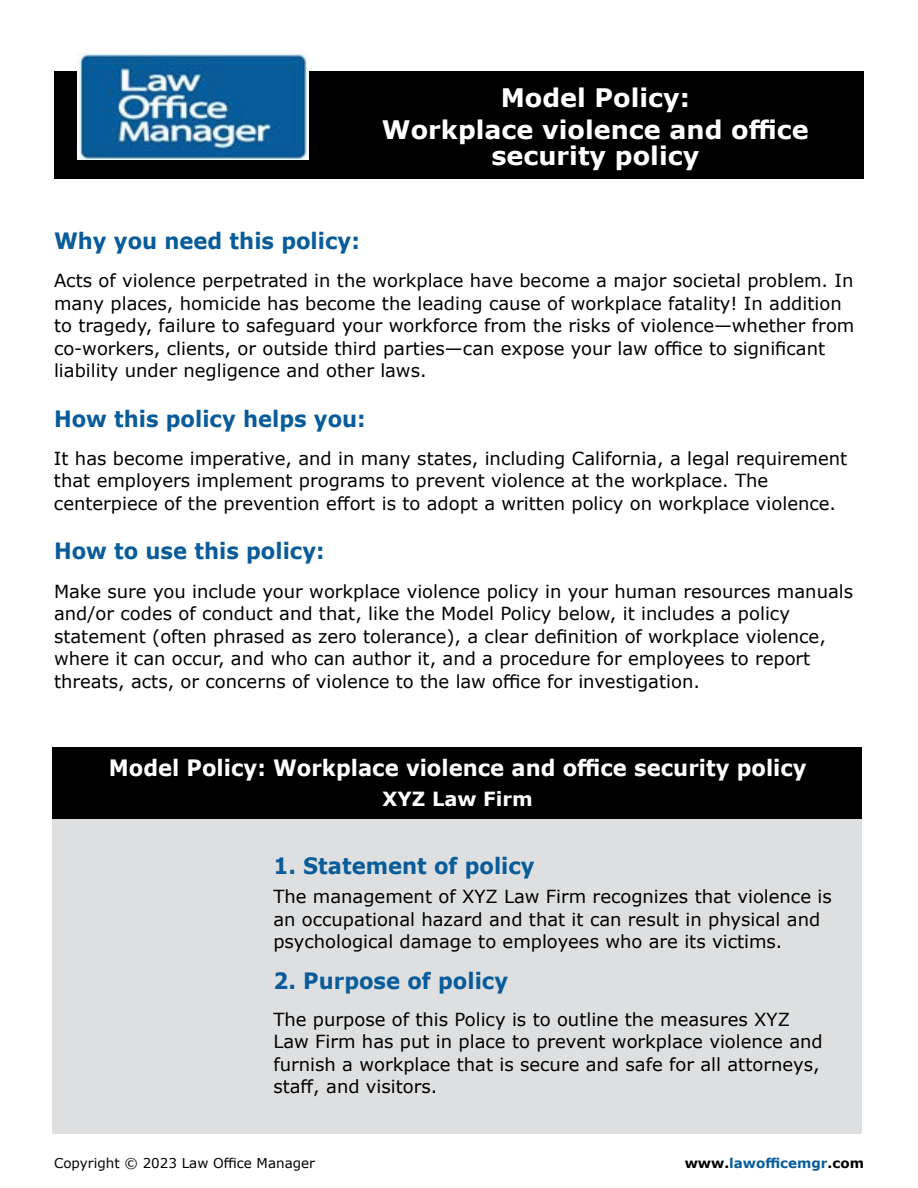
<style>
.page{position:relative;width:918px;height:1188px;background:#fff}
.page>*{position:absolute;margin:0;border:0;box-sizing:border-box;transform-origin:0 0}
.t1{font:700 25.5px/32.2px "Verdana";color:#fff;text-align:center}
.t2{font:700 22.5px "Verdana";color:#085c9a;scale:.94 1}
.t3{font:700 22.5px "Verdana";color:#fff;scale:.94 1}
.t4{font:700 19.5px "Verdana";color:#fff}
.t5{font:18px/22.5px "Verdana";color:#000}
.t6{font:13.5px "Verdana";color:#000}
.t7{font:700 13.5px "Verdana";color:#085c9a}
.s1{color:#000}
</style>
<div class="page">
<div style="left:55px;top:72px;width:809px;height:107px;background:#000"></div>
<img style="left:78px;top:52px;width:231px;height:108px">
<div style="left:52px;top:748px;width:810px;height:386px;background:#dedfe0"></div>
<div style="left:52px;top:748px;width:810px;height:71px;background:#000"></div>
<h1 class="t1" style="left:382px;top:81px;width:428px">Model Policy:<br>Workplace violence and office</h1>
<h1 class="t1" style="left:491px;top:139px;width:209px">security policy</h1>
<p class="t2" style="left:54px;top:225px;width:327px">Why you need this policy:</p>
<p class="t5" style="left:54px;top:269px;width:802px">Acts of violence perpetrated in the workplace have become a major societal problem. In many places, homicide has become the leading cause of workplace fatality! In addition to tragedy, failure to safeguard your workforce from the risks of violence—whether from co-workers, clients, or outside third parties—can expose your law office to significant liability under negligence and other laws.</p>
<p class="t2" style="left:54px;top:402px;width:333px">How this policy helps you:</p>
<p class="t5" style="left:54px;top:447px;width:795px">It has become imperative, and in many states, including California, a legal requirement that employers implement programs to prevent violence at the workplace. The centerpiece of the prevention effort is to adopt a written policy on workplace violence.</p>
<p class="t2" style="left:54px;top:535px;width:289px">How to use this policy:</p>
<p class="t5" style="left:54px;top:580px;width:801px">Make sure you include your workplace violence policy in your human resources manuals and/or codes of conduct and that, like the Model Policy below, it includes a policy statement (often phrased as zero tolerance), a clear definition of workplace violence, where it can occur, and who can author it, and a procedure for employees to report threats, acts, or concerns of violence to the law office for investigation.</p>
<p class="t3" style="left:109px;top:752px;width:744px">Model Policy: Workplace violence and office security policy</p>
<p class="t4" style="left:383px;top:785px;width:152px">XYZ Law Firm</p>
<p class="t2" style="left:273px;top:850px;width:280px">1. Statement of policy</p>
<p class="t5" style="left:273px;top:885px;width:560px">The management of XYZ Law Firm recognizes that violence is an occupational hazard and that it can result in physical and psychological damage to employees who are its victims.</p>
<p class="t2" style="left:273px;top:965px;width:251px">2. Purpose of policy</p>
<p class="t5" style="left:273px;top:1008px;width:551px">The purpose of this Policy is to outline the measures XYZ Law Firm has put in place to prevent workplace violence and furnish a workplace that is secure and safe for all attorneys, staff, and visitors.</p>
<p class="t6" style="left:54px;top:1154px;width:263px">Copyright © 2023 Law Office Manager</p>
<p class="t7" style="left:685px;top:1153px;width:181px"><span class="s1">www.</span>lawofficemgr<span class="s1">.com</span></p>
</div>
